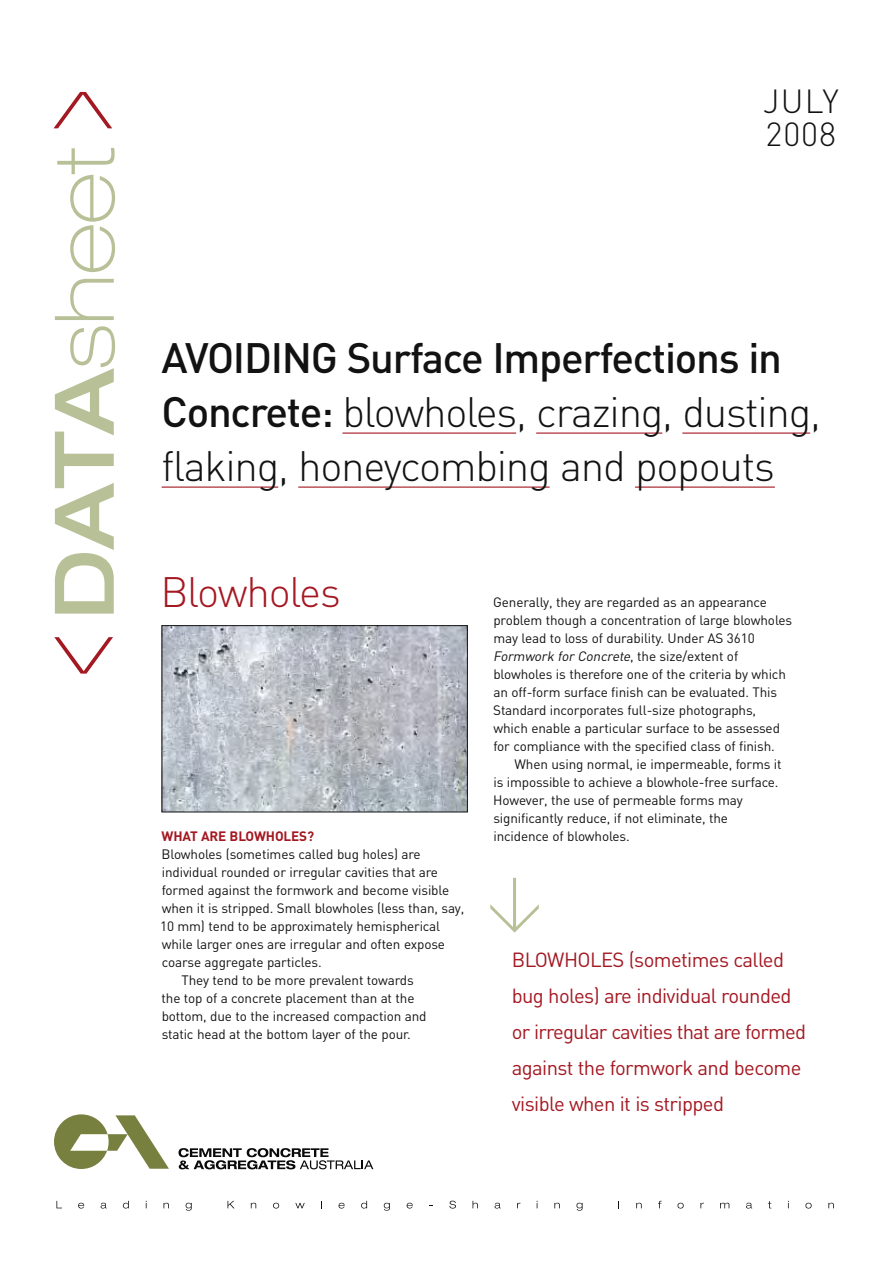
<style>
.page{position:relative;width:893px;height:1263px;background:#fff}
.page>*{position:absolute;margin:0;border:0;box-sizing:border-box;transform-origin:0 0}
.t1{font:100 expanded 111.6px "Helvetica Neue";color:#a41822;scale:.65 1}
.t2{font:100 expanded 82.5px "Helvetica Neue";color:#b8c097}
.t3{font:300 60px "DIN";color:#b8c097}
.t4{font:300 42px/54px "DIN";letter-spacing:-.03em;color:#121212}
.t5{font:300 42px "DIN";letter-spacing:-.03em;color:#a41822}
.t6{font:300 33px/33px "DIN";letter-spacing:.03em;color:#121212}
.t7{font:20.25px/36px "DIN";letter-spacing:-.03em;color:#a41822}
.t8{font:13.5px/18px "DIN";letter-spacing:-.01em;color:#121212}
.t9{font:700 13.5px "DIN";letter-spacing:-.01em;color:#a41822}
.s1{font-weight:500}
.s2{font-style:italic}
</style>
<div class="page">
<svg style="left:54px;top:1114px;width:115px;height:55px"></svg>
<svg style="left:178px;top:1148px;width:195px;height:21px"></svg>
<svg style="left:56px;top:1201px;width:6px;height:7px"></svg>
<svg style="left:78px;top:1203px;width:6px;height:5px"></svg>
<svg style="left:101px;top:1203px;width:6px;height:5px"></svg>
<svg style="left:123px;top:1201px;width:6px;height:7px"></svg>
<svg style="left:163px;top:1203px;width:6px;height:5px"></svg>
<svg style="left:186px;top:1203px;width:6px;height:8px"></svg>
<svg style="left:228px;top:1201px;width:6px;height:7px"></svg>
<svg style="left:251px;top:1203px;width:5px;height:5px"></svg>
<svg style="left:273px;top:1203px;width:6px;height:5px"></svg>
<svg style="left:295px;top:1203px;width:10px;height:5px"></svg>
<svg style="left:361px;top:1201px;width:6px;height:7px"></svg>
<svg style="left:384px;top:1203px;width:6px;height:8px"></svg>
<svg style="left:449px;top:1201px;width:7px;height:7px"></svg>
<svg style="left:472px;top:1201px;width:6px;height:7px"></svg>
<svg style="left:495px;top:1203px;width:6px;height:5px"></svg>
<svg style="left:554px;top:1203px;width:6px;height:5px"></svg>
<svg style="left:576px;top:1203px;width:7px;height:8px"></svg>
<svg style="left:636px;top:1203px;width:6px;height:5px"></svg>
<svg style="left:658px;top:1201px;width:4px;height:7px"></svg>
<svg style="left:677px;top:1203px;width:7px;height:5px"></svg>
<svg style="left:700px;top:1203px;width:4px;height:5px"></svg>
<svg style="left:720px;top:1203px;width:9px;height:5px"></svg>
<svg style="left:746px;top:1203px;width:6px;height:5px"></svg>
<svg style="left:768px;top:1201px;width:3px;height:7px"></svg>
<svg style="left:805px;top:1203px;width:7px;height:5px"></svg>
<svg style="left:828px;top:1203px;width:6px;height:5px"></svg>
<svg style="left:339px;top:1203px;width:6px;height:5px"></svg>
<svg style="left:407px;top:1203px;width:6px;height:5px"></svg>
<hr style="left:342px;top:432px;width:174px;height:2px;background:#a41822">
<hr style="left:536px;top:432px;width:126px;height:2px;background:#a41822">
<hr style="left:682px;top:432px;width:128px;height:2px;background:#a41822">
<hr style="left:162px;top:486px;width:116px;height:2px;background:#a41822">
<hr style="left:298px;top:486px;width:252px;height:2px;background:#a41822">
<hr style="left:635px;top:486px;width:140px;height:2px;background:#a41822">
<img style="left:164px;top:627px;width:302px;height:183px">
<div style="left:162px;top:625px;width:306px;height:187px;border:1px solid #121212"></div>
<h1 class="t1" style="left:5px;top:132px;width:68px;rotate:-90deg">&gt;</h1>
<h2 class="t2" style="left:35px;top:620px;width:474px;rotate:-90deg"><span class="s1">Data</span>sheet</h2>
<h1 class="t1" style="left:161px;top:634px;width:68px;rotate:90deg">&gt;</h1>
<h3 class="t6" style="left:763px;top:84px;width:77px">july<br>2008</h3>
<h3 class="t4" style="left:162px;top:331px;width:661px"><span class="s1">Avoiding Surface I mperfections in<br>Concrete:</span> blowholes, crazing, dusting, flaking, honeycombing and popouts</h3>
<h3 class="t5" style="left:160px;top:566px;width:182px">Blowholes</h3>
<p class="t9" style="left:162px;top:827px;width:154px">WHAT ARE BLOWHOLES?</p>
<p class="t8" style="left:162px;top:845px;width:261px">Blowholes (sometimes called bug holes) are</p>
<p class="t8" style="left:162px;top:863px;width:278px">individual rounded or irregular cavities that are</p>
<p class="t8" style="left:162px;top:881px;width:289px">formed against the formwork and become visible</p>
<p class="t8" style="left:162px;top:899px;width:304px">when it is stripped. Small blowholes (less than, say,</p>
<p class="t8" style="left:160px;top:917px;width:282px">10 mm) tend to be approximately hemispherical</p>
<p class="t8" style="left:162px;top:935px;width:285px">while larger ones are irregular and often expose</p>
<p class="t8" style="left:162px;top:953px;width:161px">coarse aggregate particles.</p>
<p class="t8" style="left:181px;top:971px;width:234px">They tend to be more prevalent towards</p>
<p class="t8" style="left:162px;top:989px;width:254px">the top of a concrete placement than at the</p>
<p class="t8" style="left:162px;top:1007px;width:266px">bottom, due to the increased compaction and</p>
<p class="t8" style="left:162px;top:1025px;width:251px">static head at the bottom layer of the pour.</p>
<p class="t8" style="left:493px;top:593px;width:301px">Generally, they are regarded as an appearance problem though a concentration of large blowholes may lead to loss of durability. Under AS 3610<br><span class="s2">Formwork forConcrete</span>, t h e s i z e/ext e n t o f blowholes is therefore one of the criteria by which an off-form surface finish can be evaluated. This Standard incorporates full-size photographs, which enable a particular surface to be assessed for compliance with the specified class of finish.</p>
<p class="t8" style="left:493px;top:755px;width:290px;text-indent:21px">When using normal, ie impermeable, forms it is impossible to achieve a blowhole-free surface.<br>However, the use of permeable forms may significantly reduce, if not eliminate, the incidence of blowholes.</p>
<h3 class="t3" style="left:557px;top:874px;width:63px;rotate:90deg">&gt;</h3>
<h3 class="t7" style="left:512px;top:941px;width:296px">Blowh oles (sometimes called bug holes) are individual rounded or irregular cavities that are formed against the formwork and become visible when it is stripped</h3>
</div>
